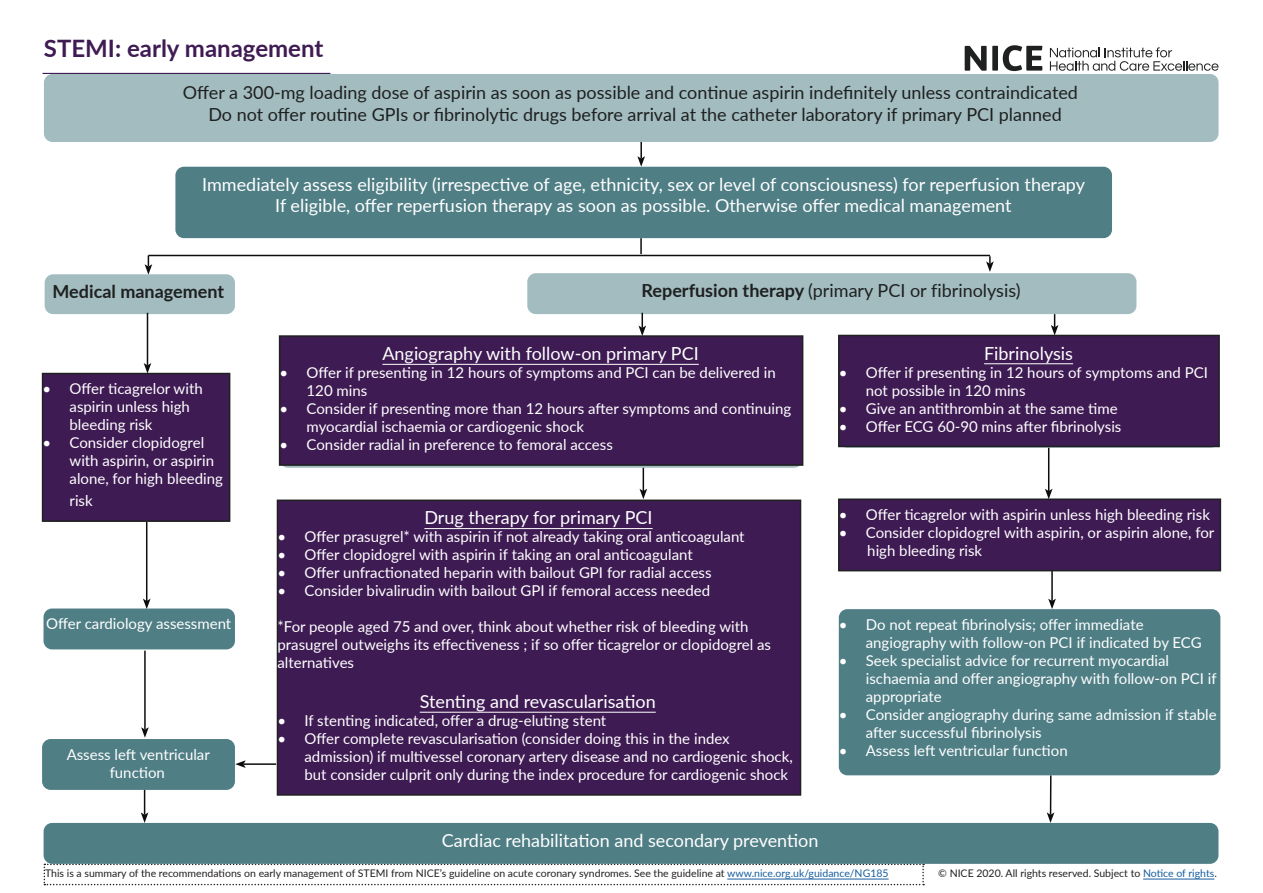
<style>
.page{position:relative;width:1263px;height:893px;background:#fff}
.page>*{position:absolute;margin:0;border:0;box-sizing:border-box;transform-origin:0 0}
.t1{font:700 24px "Lato";color:#3f1b54}
.t2{font:18px "Lato";color:#fff}
.t3{font:18px "Lato";color:#1f2020}
.t4{font:700 18px "Lato";color:#1f2020}
.t5{font:15px/18px "Lato";color:#fff}
.t6{font:10.5px "Lato";color:#231f20}
.s1{font-weight:700}
.s2{color:#175d9e}
</style>
<div class="page">
<hr style="left:43px;top:73px;width:287px;height:1px;background:#3f1b54">
<svg style="left:44px;top:864px;width:880px;height:21px"></svg>
<svg style="left:965px;top:46px;width:21px;height:25px"></svg>
<div style="left:992px;top:46px;width:6px;height:25px;background:#1f2020"></div>
<svg style="left:1003px;top:45px;width:39px;height:26px"></svg>
<svg style="left:1050px;top:47px;width:168px;height:24px"></svg>
<hr style="left:1143px;top:879px;width:71px;height:1px;background:#175d9e">
<div style="left:44px;top:74px;width:1174px;height:68px;background:#a2bcc0;border-radius:9px"></div>
<hr style="left:148px;top:255px;width:842px;height:1px;background:#0c0e0d">
<svg style="left:640px;top:238px;width:2px;height:16px"></svg>
<div style="left:44px;top:823px;width:1174px;height:41px;background:#4f7e85;border-radius:9px"></div>
<svg style="left:637px;top:142px;width:8px;height:25px"></svg>
<svg style="left:145px;top:255px;width:7px;height:19px"></svg>
<div style="left:42px;top:373px;width:188px;height:149px;background:#3f1b54;border:2px solid #1f2020"></div>
<svg style="left:986px;top:256px;width:8px;height:16px"></svg>
<hr style="left:1050px;top:775px;width:1px;height:40px;background:#0c0e0d">
<svg style="left:1047px;top:812px;width:7px;height:11px"></svg>
<div style="left:175px;top:167px;width:937px;height:71px;background:#4f7e85;border-radius:9px"></div>
<div style="left:527px;top:273px;width:609px;height:41px;background:#a2bcc0;border-radius:9px"></div>
<div style="left:45px;top:274px;width:190px;height:40px;background:#a2bcc0;border-radius:9px"></div>
<div style="left:42px;top:739px;width:193px;height:51px;background:#4f7e85;border-radius:9px"></div>
<hr style="left:146px;top:522px;width:1px;height:79px;background:#0c0e0d">
<svg style="left:143px;top:599px;width:8px;height:9px"></svg>
<svg style="left:141px;top:790px;width:7px;height:33px"></svg>
<hr style="left:147px;top:313px;width:1px;height:52px;background:#0c0e0d">
<svg style="left:144px;top:363px;width:7px;height:11px"></svg>
<div style="left:279px;top:335px;width:524px;height:131px;background:#3f1b54;border:2px solid #1f2020"></div>
<hr style="left:382px;top:364px;width:317px;height:1px;background:#fff">
<svg style="left:1051px;top:314px;width:7px;height:21px"></svg>
<hr style="left:1051px;top:571px;width:2px;height:30px;background:#0c0e0d">
<svg style="left:1048px;top:599px;width:8px;height:10px"></svg>
<div style="left:838px;top:335px;width:382px;height:112px;background:#3f1b54;border:2px solid #1f2020"></div>
<hr style="left:984px;top:363px;width:89px;height:1px;background:#fff">
<div style="left:277px;top:500px;width:524px;height:296px;background:#3f1b54;border:2px solid #1f2020"></div>
<hr style="left:424px;top:528px;width:229px;height:1px;background:#fff">
<hr style="left:420px;top:712px;width:236px;height:1px;background:#fff">
<svg style="left:638px;top:313px;width:8px;height:23px"></svg>
<svg style="left:639px;top:468px;width:8px;height:31px"></svg>
<div style="left:44px;top:608px;width:191px;height:41px;background:#4f7e85;border-radius:9px"></div>
<div style="left:838px;top:498px;width:383px;height:73px;background:#3f1b54;border:2px solid #1f2020"></div>
<hr style="left:1048px;top:448px;width:1px;height:43px;background:#0c0e0d">
<svg style="left:1045px;top:489px;width:7px;height:10px"></svg>
<hr style="left:144px;top:651px;width:2px;height:78px;background:#0c0e0d">
<svg style="left:141px;top:727px;width:8px;height:11px"></svg>
<hr style="left:243px;top:763px;width:33px;height:2px;background:#0c0e0d">
<svg style="left:235px;top:760px;width:11px;height:8px"></svg>
<div style="left:839px;top:609px;width:381px;height:166px;background:#4f7e85;border-radius:9px"></div>
<p class="t1" style="left:44px;top:30px;width:281px">STEMI: early management</p>
<p class="t3" style="left:183px;top:80px;width:896px">Offer a 300-mg loading dose of aspirin as soon as possible and continue aspirin indefinitely unless contraindicated</p>
<p class="t3" style="left:208px;top:101px;width:855px">Do not offer routine GPIs or fibrinolytic drugs before arrival at the catheter laboratory if primary PCI planned</p>
<p class="t2" style="left:202px;top:171px;width:884px">Immediately assess eligibility (irrespective of age, ethnicity, sex or level of consciousness) for reperfusion therapy</p>
<p class="t2" style="left:275px;top:193px;width:738px">If eligible, offer reperfusion therapy as soon as possible. Otherwise offer medical management</p>
<p class="t4" style="left:53px;top:279px;width:173px">Medical management</p>
<p class="t3" style="left:641px;top:278px;width:381px"><span class="s1">Reperfusion therapy</span> (primary PCI or fibrinolysis)</p>
<p class="t5" style="left:70px;top:379px;width:135px;text-indent:-27px">• Offer ticagrelor with aspirin unless high bleeding risk</p>
<p class="t5" style="left:70px;top:433px;width:155px;text-indent:-27px">• Consider clopidogrel with aspirin, or aspirin alone, for high bleeding</p>
<p class="t5" style="left:70px;top:491px;width:25px">risk</p>
<p class="t5" style="left:46px;top:614px;width:187px">Offer cardiology assessment</p>
<p class="t5" style="left:67px;top:744px;width:145px;text-align:center">Assess left ventricular function</p>
<p class="t2" style="left:382px;top:341px;width:318px">Angiography with follow-on primary PCI</p>
<p class="t5" style="left:307px;top:363px;width:471px;text-indent:-27px">• Offer if presenting in 12 hours of symptoms and PCI can be delivered in<br>120 mins</p>
<p class="t5" style="left:307px;top:399px;width:486px;text-indent:-27px">• Consider if presenting more than 12 hours after symptoms and continuing myocardial ischaemia or cardiogenic shock</p>
<p class="t5" style="left:280px;top:435px;width:335px">• Consider radial in preference to femoral access</p>
<p class="t2" style="left:424px;top:505px;width:230px">Drug therapy for primary PCI</p>
<p class="t5" style="left:277px;top:527px;width:469px">• Offer prasugrel* with aspirin if not already taking oral anticoagulant</p>
<p class="t5" style="left:277px;top:545px;width:417px">• Offer clopidogrel with aspirin if taking an oral anticoagulant</p>
<p class="t5" style="left:277px;top:563px;width:436px">• Offer unfractionated heparin with bailout GPI for radial access</p>
<p class="t5" style="left:277px;top:581px;width:434px">• Consider bivalirudin with bailout GPI if femoral access needed</p>
<p class="t5" style="left:277px;top:617px;width:495px">*For people aged 75 and over, think about whether risk of bleeding with prasugrel outweighs its effectiveness ; if so offer ticagrelor or clopidogrel as alternatives</p>
<p class="t2" style="left:420px;top:689px;width:237px">Stenting and revascularisation</p>
<p class="t5" style="left:277px;top:711px;width:330px">• If stenting indicated, offer a drug-eluting stent</p>
<p class="t5" style="left:304px;top:729px;width:490px;text-indent:-27px">• Offer complete revascularisation (consider doing this in the index admission) if multivessel coronary artery disease and no cardiogenic shock, but consider culprit only during the index procedure for cardiogenic shock</p>
<p class="t2" style="left:442px;top:828px;width:378px">Cardiac rehabilitation and secondary prevention</p>
<p class="t2" style="left:984px;top:340px;width:90px">Fibrinolysis</p>
<p class="t5" style="left:866px;top:362px;width:344px;text-indent:-27px">• Offer if presenting in 12 hours of symptoms and PCI not possible in 120 mins</p>
<p class="t5" style="left:839px;top:398px;width:280px">• Give an antithrombin at the same time</p>
<p class="t5" style="left:839px;top:416px;width:284px">• Offer ECG 60-90 mins after fibrinolysis</p>
<p class="t5" style="left:839px;top:505px;width:373px">• Offer ticagrelor with aspirin unless high bleeding risk</p>
<p class="t5" style="left:867px;top:523px;width:348px;text-indent:-28px">• Consider clopidogrel with aspirin, or aspirin alone, for high bleeding risk</p>
<p class="t5" style="left:866px;top:615px;width:337px;text-indent:-27px">• Do not repeat fibrinolysis; offer immediate angiography with follow-on PCI if indicated by ECG</p>
<p class="t5" style="left:866px;top:651px;width:352px;text-indent:-27px">• Seek specialist advice for recurrent myocardial ischaemia and offer angiography with follow-on PCI if appropriate</p>
<p class="t5" style="left:866px;top:705px;width:352px;text-indent:-27px">• Consider angiography during same admission if stable after successful fibrinolysis</p>
<p class="t5" style="left:839px;top:741px;width:230px">• Assess left ventricular function</p>
<p class="t6" style="left:45px;top:865px;width:845px">This is a summary of the recommendations on early management of STEMI from NICE’s guideline on acute coronary syndromes. See the guideline at <span class="s2">www.nice.org.uk/guidance/NG185</span></p>
<p class="t6" style="left:938px;top:865px;width:280px">© NICE 2020. All rights reserved. Subject to <span class="s2">Notice of rights</span>.</p>
</div>
